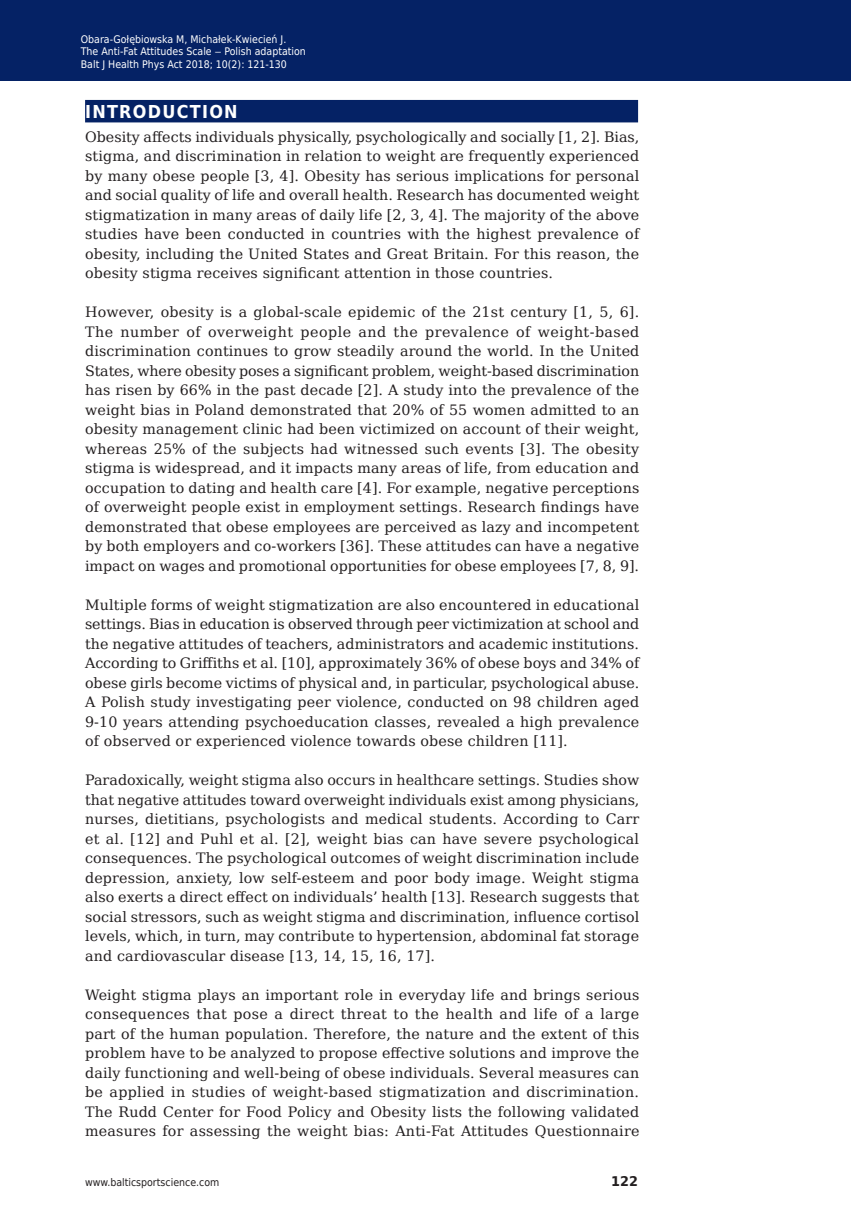
<style>
.page{position:relative;width:851px;height:1212px;background:#fff}
.page>*{position:absolute;margin:0;border:0;box-sizing:border-box;transform-origin:0 0}
.Subhead{font:700 17.85px "DejaVu Sans Condensed";letter-spacing:.07em;color:#fff}
.Body_Text{font:14.25px/19.5px "DejaVu Serif";letter-spacing:.01em;color:#231f20;text-align:justify}
.t1{font:700 13.35px "DejaVu Sans";color:#231f20;scale:.96 1}
.t2{font:10.5px/12.6px "DejaVu Sans Condensed";color:#fff}
.t3{font:10.5px "DejaVu Sans";color:#fff}
.t4{font:10.5px "DejaVu Sans Condensed";color:#231f20}
.s1{font-family:"DejaVu Serif"}
</style>
<div class="page">
<div style="left:85px;top:100px;width:553px;height:22px;background:#052265"></div>
<div style="left:0;top:0;width:850px;height:80px;background:#052265"></div>
<p class="t2" style="left:81px;top:32px;width:207px">Obara-Gołębiowska M, Michałek-Kwiecień J.</p>
<p class="t2" style="left:81px;top:45px;width:226px">The Anti-Fat Attitudes Scale <span class="s1">‒</span> Polish adaptation<br>Balt J Health Phys Act 2018; 10(2): 121-130</p>
<p class="t2" style="left:87px;top:34px;width:341px">Szczesna-Kaczmarek A<br>Blood K+ concentration balance after prolonged submaximal exercise...</p>
<p class="t3" style="left:87px;top:57px;width:224px">Balt J Health Phys Act 2014; 1(1): 233-244</p>
<p class="Subhead" style="left:85px;top:97px;width:154px">INTRODUCTION</p>
<p class="Body_Text" style="left:85px;top:127px;width:555px">Obesity affects individuals physically, psychologically and socially [1, 2]. Bias, stigma, and discrimination in relation to weight are frequently experienced by many obese people [3, 4]. Obesity has serious implications for personal and social quality of life and overall health. Research has documented weight stigmatization in many areas of daily life [2, 3, 4]. The majority of the above studies have been conducted in countries with the highest prevalence of obesity, including the United States and Great Britain. For this reason, the obesity stigma receives significant attention in those countries.</p>
<p class="Body_Text" style="left:85px;top:302px;width:555px">However, obesity is a global-scale epidemic of the 21st century [1, 5, 6].<br>The number of overweight people and the prevalence of weight-based discrimination continues to grow steadily around the world. In the United States, where obesity poses a significant problem, weight-based discrimination has risen by 66% in the past decade [2]. A study into the prevalence of the weight bias in Poland demonstrated that 20% of 55 women admitted to an obesity management clinic had been victimized on account of their weight, whereas 25% of the subjects had witnessed such events [3]. The obesity stigma is widespread, and it impacts many areas of life, from education and occupation to dating and health care [4]. For example, negative perceptions of overweight people exist in employment settings. Research findings have demonstrated that obese employees are perceived as lazy and incompetent by both employers and co-workers [36]. These attitudes can have a negative impact on wages and promotional opportunities for obese employees [7, 8, 9].</p>
<p class="Body_Text" style="left:85px;top:595px;width:555px">Multiple forms of weight stigmatization are also encountered in educational settings. Bias in education is observed through peer victimization at school and the negative attitudes of teachers, administrators and academic institutions.<br>According to Griffiths et al. [10], approximately 36% of obese boys and 34% of obese girls become victims of physical and, in particular, psychological abuse.<br>A Polish study investigating peer violence, conducted on 98 children aged 9-10 years attending psychoeducation classes, revealed a high prevalence of observed or experienced violence towards obese children [11].</p>
<p class="Body_Text" style="left:85px;top:770px;width:556px">Paradoxically, weight stigma also occurs in healthcare settings. Studies show that negative attitudes toward overweight individuals exist among physicians, nurses, dietitians, psychologists and medical students. According to Carr et al. [12] and Puhl et al. [2], weight bias can have severe psychological consequences. The psychological outcomes of weight discrimination include depression, anxiety, low self-esteem and poor body image. Weight stigma also exerts a direct effect on individuals’ health [13]. Research suggests that social stressors, such as weight stigma and discrimination, influence cortisol levels, which, in turn, may contribute to hypertension, abdominal fat storage and cardiovascular disease [13, 14, 15, 16, 17].</p>
<p class="Body_Text" style="left:85px;top:985px;width:556px">Weight stigma plays an important role in everyday life and brings serious consequences that pose a direct threat to the health and life of a large part of the human population. Therefore, the nature and the extent of this problem have to be analyzed to propose effective solutions and improve the daily functioning and well-being of obese individuals. Several measures can be applied in studies of weight-based stigmatization and discrimination.<br>The Rudd Center for Food Policy and Obesity lists the following validated measures for assessing the weight bias: Anti-Fat Attitudes Questionnaire</p>
<p class="t4" style="left:85px;top:1174px;width:136px">www.balticsportscience.com</p>
<p class="t1" style="left:611px;top:1170px;width:29px">122</p>
</div>
